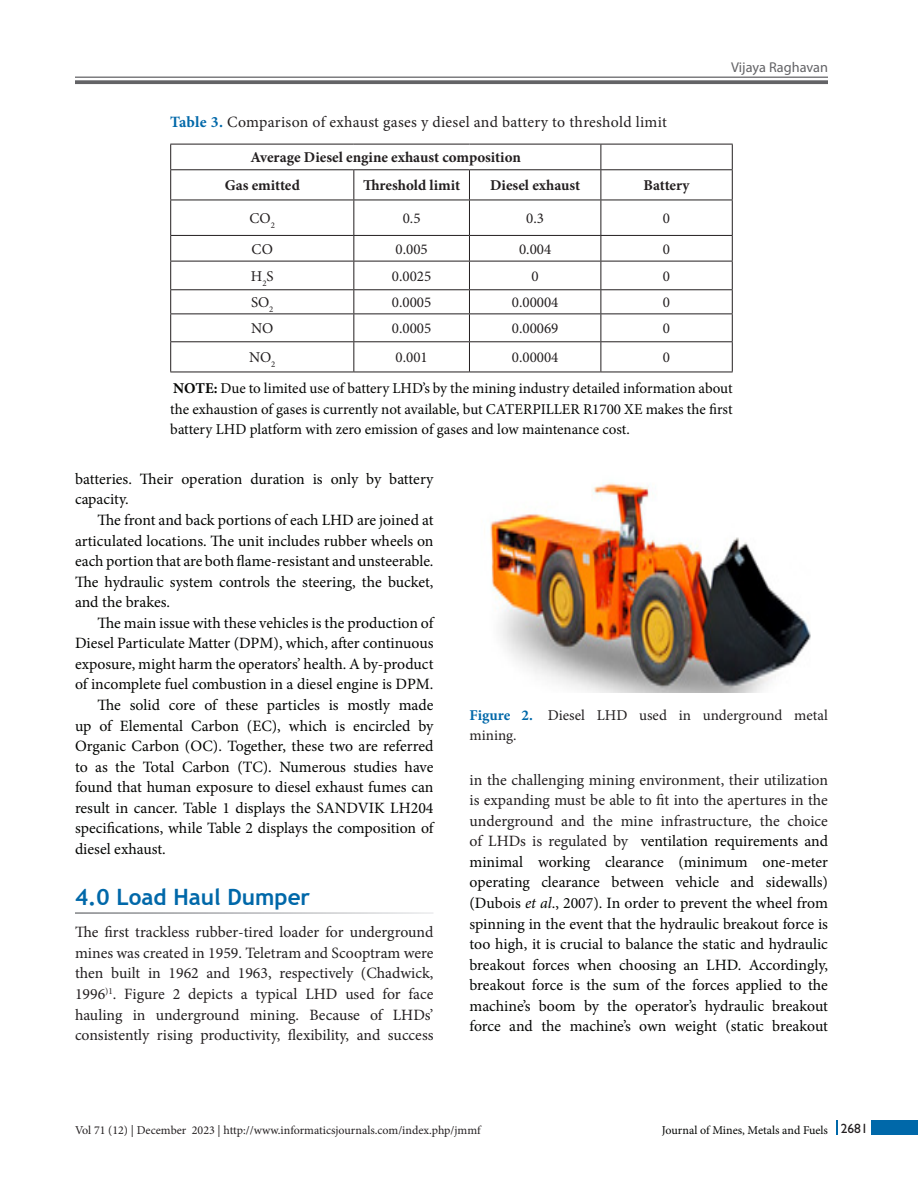
<style>
.page{position:relative;width:918px;height:1188px;background:#fff}
.page>*{position:absolute;margin:0;border:0;box-sizing:border-box;transform-origin:0 0}
.t1{font:700 22.5px "Trebuchet MS";color:#0068a9}
.Text_Ind{font:15.75px/20.5px "Minion Pro";color:#040503;text-align:justify}
.Text{font:15.75px/20.5px "Minion Pro";letter-spacing:-.005em;color:#040503;text-align:justify}
.Text-2{font:15.75px/20.5px "Minion Pro";color:#231f20;text-align:justify}
.TabTitle{font:15.75px "Minion Pro";letter-spacing:.015em;color:#231f20}
.Text-3{font:15px/20.5px "Minion Pro";letter-spacing:-.005em;color:#040503;text-align:justify}
.TabBody{font:15px "Minion Pro";color:#231f20}
.TabBody-2{font:700 15px "Minion Pro";color:#231f20}
.Fig_cap{font:15px/19.5px "Minion Pro";color:#231f20}
.t2{font:14.25px "Myriad Pro";color:#636366}
.t3{font:12px "Minion Pro";color:#231f20}
.t4{font:12px "Minion Pro";letter-spacing:-.005em;color:#040503}
.s1{font-weight:700;color:#0068a9}
.s2{font-weight:700}
.s3{color:#231f20}
.s4{font-style:italic}
.s5{font-family:"Gill Sans";font-size:13.5px;color:#231f20}
</style>
<div class="page">
<hr style="left:75px;top:77px;width:753px;height:1px;background:#636366">
<svg style="left:75px;top:80px;width:753px;height:4px;background:#6f6f72"></svg>
<div style="left:872px;top:1120px;width:46px;height:15px;background:#0068a9"></div>
<svg style="left:836px;top:1120px;width:1px;height:15px"></svg>
<hr style="left:170px;top:144px;width:184px;height:1px;background:#231f20">
<svg style="left:170px;top:144px;width:1px;height:25px"></svg>
<hr style="left:354px;top:144px;width:115px;height:1px;background:#231f20">
<hr style="left:469px;top:144px;width:132px;height:1px;background:#231f20">
<hr style="left:601px;top:144px;width:132px;height:1px;background:#231f20">
<svg style="left:601px;top:144px;width:1px;height:25px"></svg>
<svg style="left:732px;top:144px;width:1px;height:25px"></svg>
<hr style="left:170px;top:169px;width:184px;height:1px;background:#231f20">
<hr style="left:170px;top:170px;width:1px;height:30px;background:#231f20">
<hr style="left:354px;top:169px;width:115px;height:1px;background:#231f20">
<hr style="left:353px;top:170px;width:1px;height:30px;background:#231f20">
<hr style="left:469px;top:169px;width:132px;height:1px;background:#231f20">
<hr style="left:469px;top:170px;width:1px;height:30px;background:#231f20">
<hr style="left:601px;top:169px;width:132px;height:1px;background:#231f20">
<hr style="left:601px;top:170px;width:1px;height:30px;background:#231f20">
<hr style="left:732px;top:170px;width:1px;height:30px;background:#231f20">
<hr style="left:170px;top:200px;width:184px;height:1px;background:#231f20">
<hr style="left:170px;top:200px;width:1px;height:35px;background:#231f20">
<hr style="left:354px;top:200px;width:115px;height:1px;background:#231f20">
<hr style="left:353px;top:200px;width:1px;height:35px;background:#231f20">
<hr style="left:469px;top:200px;width:132px;height:1px;background:#231f20">
<hr style="left:469px;top:200px;width:1px;height:35px;background:#231f20">
<hr style="left:601px;top:200px;width:132px;height:1px;background:#231f20">
<hr style="left:601px;top:200px;width:1px;height:35px;background:#231f20">
<hr style="left:732px;top:200px;width:1px;height:35px;background:#231f20">
<hr style="left:170px;top:235px;width:184px;height:1px;background:#231f20">
<hr style="left:354px;top:235px;width:115px;height:1px;background:#231f20">
<hr style="left:469px;top:235px;width:132px;height:1px;background:#231f20">
<hr style="left:601px;top:235px;width:132px;height:1px;background:#231f20">
<hr style="left:170px;top:261px;width:184px;height:1px;background:#231f20">
<hr style="left:354px;top:261px;width:115px;height:1px;background:#231f20">
<hr style="left:469px;top:261px;width:132px;height:1px;background:#231f20">
<hr style="left:601px;top:261px;width:132px;height:1px;background:#231f20">
<hr style="left:170px;top:289px;width:184px;height:1px;background:#231f20">
<hr style="left:354px;top:289px;width:115px;height:1px;background:#231f20">
<hr style="left:469px;top:289px;width:132px;height:1px;background:#231f20">
<hr style="left:601px;top:289px;width:132px;height:1px;background:#231f20">
<hr style="left:170px;top:314px;width:184px;height:1px;background:#231f20">
<svg style="left:170px;top:236px;width:1px;height:105px"></svg>
<hr style="left:354px;top:314px;width:115px;height:1px;background:#231f20">
<svg style="left:353px;top:236px;width:1px;height:105px"></svg>
<hr style="left:469px;top:314px;width:132px;height:1px;background:#231f20">
<svg style="left:469px;top:236px;width:1px;height:105px"></svg>
<hr style="left:601px;top:314px;width:132px;height:1px;background:#231f20">
<svg style="left:601px;top:236px;width:1px;height:105px"></svg>
<svg style="left:732px;top:236px;width:1px;height:105px"></svg>
<hr style="left:170px;top:341px;width:184px;height:1px;background:#231f20">
<hr style="left:170px;top:342px;width:1px;height:30px;background:#231f20">
<hr style="left:354px;top:341px;width:115px;height:1px;background:#231f20">
<hr style="left:353px;top:342px;width:1px;height:30px;background:#231f20">
<hr style="left:469px;top:341px;width:132px;height:1px;background:#231f20">
<hr style="left:469px;top:342px;width:1px;height:30px;background:#231f20">
<hr style="left:601px;top:341px;width:132px;height:1px;background:#231f20">
<hr style="left:601px;top:342px;width:1px;height:30px;background:#231f20">
<hr style="left:732px;top:342px;width:1px;height:30px;background:#231f20">
<hr style="left:170px;top:372px;width:184px;height:1px;background:#231f20">
<hr style="left:354px;top:372px;width:115px;height:1px;background:#231f20">
<hr style="left:469px;top:372px;width:132px;height:1px;background:#231f20">
<hr style="left:601px;top:372px;width:132px;height:1px;background:#231f20">
<img style="left:490px;top:482px;width:321px;height:211px">
<p class="t2" style="left:731px;top:59px;width:98px">Vijaya Raghavan</p>
<p class="TabTitle" style="left:170px;top:112px;width:498px"><span class="s1">Table 3.</span> Comparison of exhaust gases y diesel and battery to threshold limit</p>
<p class="TabBody-2" style="left:251px;top:147px;width:272px">Average Diesel engine exhaust composition</p>
<p class="TabBody-2" style="left:225px;top:175px;width:77px">Gas emitted</p>
<p class="TabBody-2" style="left:363px;top:175px;width:99px">Threshold limit</p>
<p class="TabBody-2" style="left:490px;top:175px;width:92px">Diesel exhaust</p>
<p class="TabBody-2" style="left:644px;top:175px;width:48px">Battery</p>
<p class="TabBody" style="left:250px;top:208px;width:27px">CO<sub>2</sub></p>
<p class="TabBody" style="left:403px;top:208px;width:19px">0.5</p>
<p class="TabBody" style="left:526px;top:208px;width:19px">0.3</p>
<p class="TabBody" style="left:663px;top:208px;width:9px">0</p>
<p class="TabBody" style="left:252px;top:239px;width:23px">CO</p>
<p class="TabBody" style="left:396px;top:239px;width:34px">0.005</p>
<p class="TabBody" style="left:519px;top:239px;width:34px">0.004</p>
<p class="TabBody" style="left:663px;top:239px;width:9px">0</p>
<p class="TabBody" style="left:251px;top:266px;width:24px">H<sub>2</sub>S</p>
<p class="TabBody" style="left:392px;top:266px;width:41px">0.0025</p>
<p class="TabBody" style="left:532px;top:266px;width:9px">0</p>
<p class="TabBody" style="left:663px;top:266px;width:9px">0</p>
<p class="TabBody" style="left:251px;top:292px;width:24px">SO<sub>2</sub></p>
<p class="TabBody" style="left:392px;top:292px;width:41px">0.0005</p>
<p class="TabBody" style="left:512px;top:292px;width:48px">0.00004</p>
<p class="TabBody" style="left:663px;top:292px;width:9px">0</p>
<p class="TabBody" style="left:251px;top:318px;width:24px">NO</p>
<p class="TabBody" style="left:392px;top:318px;width:41px">0.0005</p>
<p class="TabBody" style="left:512px;top:318px;width:48px">0.00069</p>
<p class="TabBody" style="left:663px;top:318px;width:9px">0</p>
<p class="TabBody" style="left:249px;top:347px;width:28px">NO<sub>2</sub></p>
<p class="TabBody" style="left:396px;top:347px;width:34px">0.001</p>
<p class="TabBody" style="left:512px;top:347px;width:48px">0.00004</p>
<p class="TabBody" style="left:663px;top:347px;width:9px">0</p>
<p class="Text-3" style="left:170px;top:378px;width:564px"><span class="s2">NOTE:</span> Due to limited use of battery LHD’s by the mining industry detailed information about the exhaustion of gases is currently not available, but CATERPILLER R1700 XE makes the first battery LHD platform with zero emission of gases and low maintenance cost.</p>
<p class="Text_Ind" style="left:75px;top:469px;width:360px">batteries. Their operation duration is only by battery capacity.</p>
<p class="Text_Ind" style="left:75px;top:510px;width:360px;text-indent:22px">The front and back portions of each LHD are joined at articulated locations. The unit includes rubber wheels on each portion that are both flame-resistant and unsteerable.<br>The hydraulic system controls the steering, the bucket, and the brakes.</p>
<p class="Text_Ind" style="left:75px;top:613px;width:360px;text-indent:22px">The main issue with these vehicles is the production of Diesel Particulate Matter (DPM), which, after continuous exposure, might harm the operators’ health. A by-product of incomplete fuel combustion in a diesel engine is DPM.</p>
<p class="Text_Ind" style="left:75px;top:695px;width:360px;text-indent:22px">The solid core of these particles is mostly made up of Elemental Carbon (EC), which is encircled by Organic Carbon (OC). Together, these two are referred to as the Total Carbon (TC). Numerous studies have found that human exposure to diesel exhaust fumes can result in cancer. Table 1 displays the SANDVIK LH204 specifications, while Table 2 displays the composition of diesel exhaust.</p>
<h1 class="t1" style="left:75px;top:883px;width:237px">4.0 Load Haul Dumper</h1>
<p class="Text-2" style="left:75px;top:922px;width:360px">The first trackless rubber-tired loader for underground mines was created in 1959. Teletram and Scooptram were then built in 1962 and 1963, respectively (Chadwick, 1996<sup>)1</sup>. Figure 2 depicts a typical LHD used for face hauling in underground mining. Because of LHDs’ consistently rising productivity, flexibility, and success</p>
<p class="Fig_cap" style="left:470px;top:706px;width:360px"><span class="s1">Figure 2.</span> Diesel LHD used in underground metal mining.</p>
<p class="Text" style="left:470px;top:769px;width:360px"><span class="s3">in the challenging mining environment, their utilization is expanding must be able to fit into the apertures in the underground and the mine infrastructure, the choice of LHDs is regulated by</span> ventilation requirements and minimal working clearance (minimum one-meter operating clearance between vehicle and sidewalls) (Dubois <span class="s4">et al</span>., 2007). In order to prevent the wheel from spinning in the event that the hydraulic breakout force is too high, it is crucial to balance the static and hydraulic breakout forces when choosing an LHD. Accordingly, breakout force is the sum of the forces applied to the machine’s boom by the operator’s hydraulic breakout force and the machine’s own weight (static breakout</p>
<p class="t3" style="left:75px;top:1122px;width:407px">Vol 71 (12) | December 2023 | http://www.informaticsjournals.com/index.php/jmmf</p>
<p class="t4" style="left:662px;top:1122px;width:207px">Journal of Mines, Metals and Fuels <span class="s5">2681</span></p>
</div>
